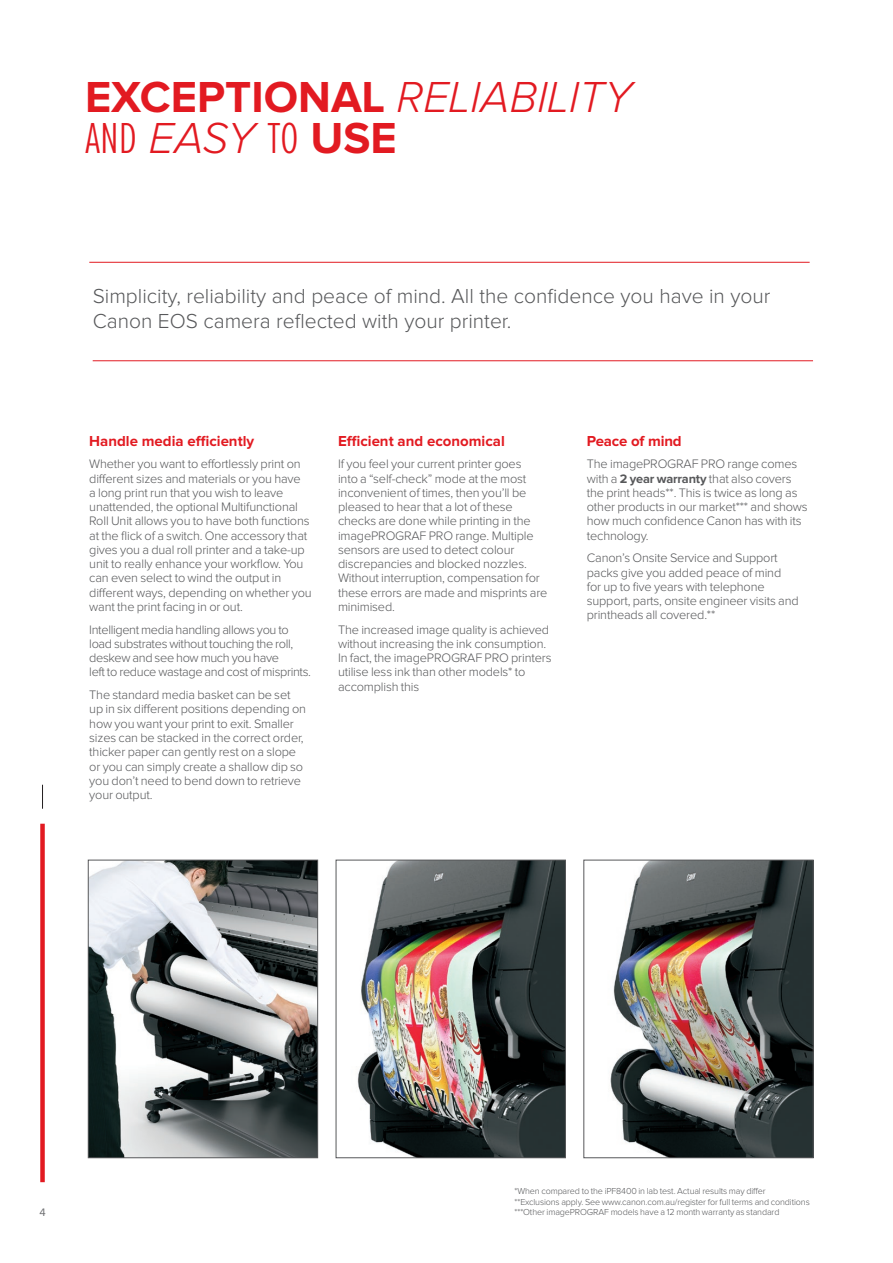
<style>
.page{position:relative;width:893px;height:1263px;background:#fff}
.page>*{position:absolute;margin:0;border:0;box-sizing:border-box;transform-origin:0 0}
.t1{font:300 45px "Proxima Nova Ex Cn";color:#e21a21}
.t2{font:700 45px "Proxima Nova";color:#e21a21}
.t3{font:italic 300 45px "Proxima Nova";color:#e21a21}
.t4{font:300 21px/25.5px "Proxima Nova";color:#57585a}
.t5{font:700 15px "Proxima Nova";color:#e21a21}
.t6{font:300 12.75px/14.2px "Proxima Nova";letter-spacing:-.015em;color:#57585a}
.t7{font:11.25px "Proxima Nova";color:#6c6d70}
.t8{font:300 9px/10.5px "Proxima Nova";letter-spacing:-.015em;color:#57585a}
.s1{font-family:"Proxima Nova";font-style:italic}
.s2{font-family:"Proxima Nova";font-weight:700}
.s3{font-weight:700}
</style>
<div class="page">
<div style="left:40px;top:824px;width:5px;height:358px;background:#e21a21"></div>
<svg style="left:42px;top:785px;width:1px;height:24px"></svg>
<hr style="left:89px;top:262px;width:721px;height:1px;background:#e21a21">
<hr style="left:93px;top:360px;width:720px;height:1px;background:#e21a21">
<img style="left:90px;top:862px;width:226px;height:294px">
<div style="left:88px;top:860px;width:230px;height:298px;border:1px solid #57585a"></div>
<img style="left:357px;top:862px;width:207px;height:294px">
<div style="left:336px;top:860px;width:230px;height:298px;border:1px solid #57585a"></div>
<img style="left:610px;top:862px;width:202px;height:294px">
<div style="left:583px;top:860px;width:231px;height:298px;border:1px solid #57585a"></div>
<h1 class="t2" style="left:85px;top:77px;width:140px">exceptional</h1>
<h1 class="t3" style="left:397px;top:77px;width:237px">RELIABILITY</h1>
<h1 class="t1" style="left:85px;top:117px;width:308px">and <span class="s1">EASY</span> TO <span class="s2">USE</span></h1>
<h2 class="t4" style="left:93px;top:284px;width:679px">Simplicity, reliability and peace of mind. All the confidence you have in your<br>Canon EOS camera reflected with your printer.</h2>
<p class="t5" style="left:89px;top:434px;width:167px">Handle media efficiently</p>
<p class="t6" style="left:89px;top:457px;width:224px">Whether you want to effortlessly print on different sizes and materials or you have<br>a long print run that you wish to leave unattended, the optional Multifunctional Roll Unit allows you to have both functions at the flick of a switch. One accessory that gives you a dual roll printer and a take-up unit to really enhance your workflow. You can even select to wind the output in different ways, depending on whether you want the print facing in or out.</p>
<p class="t6" style="left:89px;top:623px;width:223px">Intelligent media handling allows you to load substrates without touching the roll, deskew and see how much you have<br>left to reduce wastage and cost of misprints.</p>
<p class="t6" style="left:89px;top:688px;width:218px">The standard media basket can be set up in six different positions depending on how you want your print to exit. Smaller sizes can be stacked in the correct order, thicker paper can gently rest on a slope or you can simply create a shallow dip so you don’t need to bend down to retrieve your output.</p>
<p class="t5" style="left:338px;top:434px;width:168px">Efficient and economical</p>
<p class="t6" style="left:338px;top:457px;width:211px">If you feel your current printer goes<br>into a “self-check” mode at the most inconvenient of times, then you’ll be pleased to hear that a lot of these checks are done while printing in the imagePROGRAF PRO range. Multiple sensors are used to detect colour discrepancies and blocked nozzles.<br>Without interruption, compensation for these errors are made and misprints are minimised.</p>
<p class="t6" style="left:338px;top:623px;width:215px">The increased image quality is achieved without increasing the ink consumption.<br>In fact, the imagePROGRAF PRO printers utilise less ink than other models* to accomplish this</p>
<p class="t5" style="left:587px;top:434px;width:96px">Peace of mind</p>
<p class="t6" style="left:587px;top:457px;width:222px">The imagePROGRAF PRO range comes with a <span class="s3">2 year warranty</span> that also covers the print heads**. This is twice as long as other products in our market*** and shows how much confidence Canon has with its technology.</p>
<p class="t6" style="left:587px;top:552px;width:213px">Canon’s Onsite Service and Support packs give you added peace of mind for up to five years with telephone support, parts, onsite engineer visits and printheads all covered.**</p>
<p class="t7" style="left:39px;top:1206px;width:8px">4</p>
<p class="t8" style="left:514px;top:1186px;width:297px">*When compared to the iPF8400 in lab test. Actual results may differ **Exclusions apply. See www.canon.com.au/register for full terms and conditions ***Other imagePROGRAF models have a 12 month warranty as standard</p>
</div>
